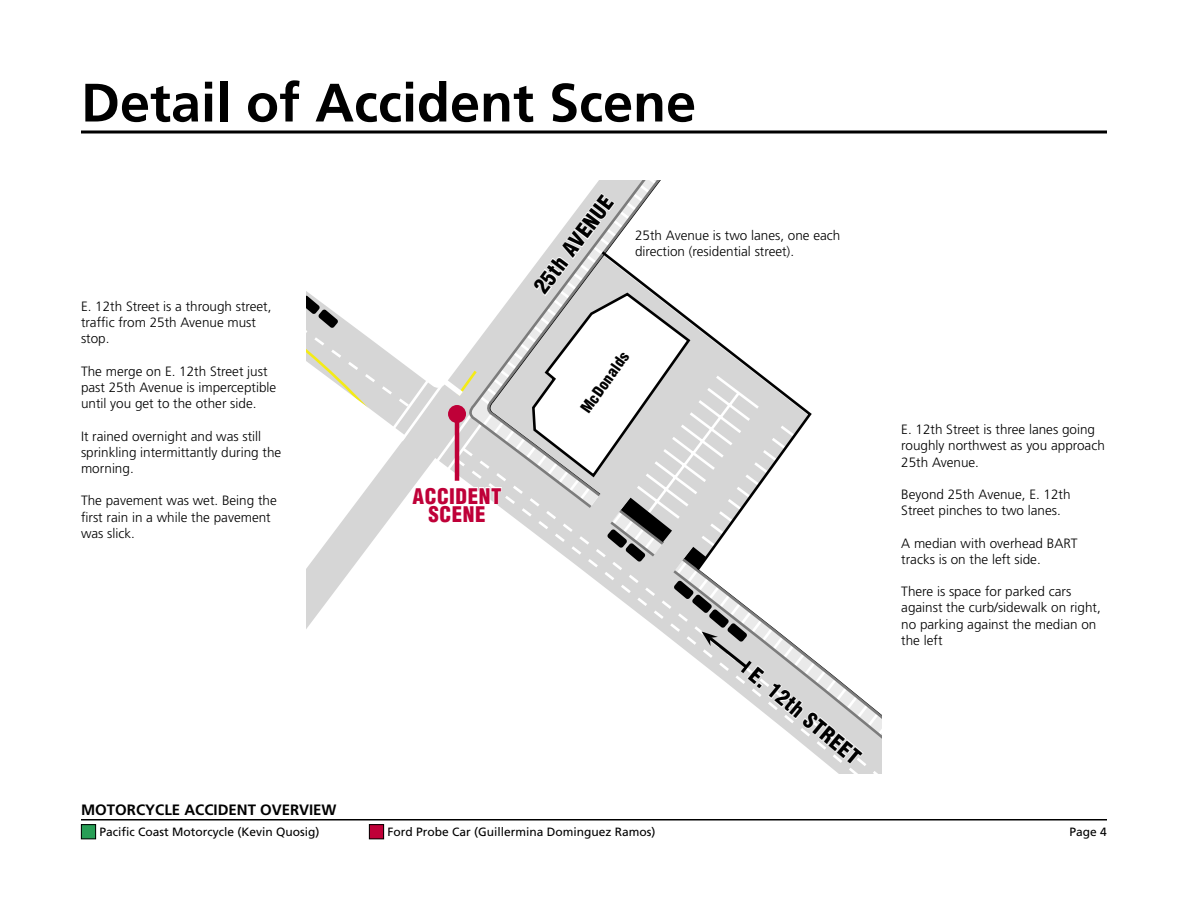
<style>
.page{position:relative;width:1188px;height:918px;background:#fff}
.page>*{position:absolute;margin:0;border:0;box-sizing:border-box;transform-origin:0 0}
.t1{font:700 54px "Frutiger";color:#000}
.t2{font:900 condensed 21px "Helvetica";color:#000}
.t3{font:900 condensed 21px/18px "Helvetica";letter-spacing:.025em;color:#bf0038;text-align:center}
.t4{font:700 15px "Frutiger";color:#000}
.t5{font:900 condensed 15px "Helvetica";color:#000}
.t6{font:300 13.5px/16.2px "Frutiger";color:#000}
.t7{font:12px "Frutiger";color:#000}
</style>
<div class="page">
<hr style="left:81px;top:819px;width:1026px;height:1px;background:#000">
<div style="left:81px;top:825px;width:15px;height:14px;background:#289e56"></div>
<div style="left:81px;top:824px;width:15px;height:15px;border:1px solid #000"></div>
<div style="left:369px;top:825px;width:15px;height:14px;background:#bf0038"></div>
<div style="left:369px;top:824px;width:15px;height:15px;border:1px solid #000"></div>
<svg style="left:306px;top:291px;width:79px;height:338px"></svg>
<svg style="left:503px;top:180px;width:158px;height:266px"></svg>
<svg style="left:503px;top:446px;width:379px;height:328px"></svg>
<svg style="left:81px;top:130px;width:1026px;height:4px;background:#3f3f3f"></svg>
<svg style="left:531px;top:192px;width:334px;height:575px"></svg>
<svg style="left:306px;top:295px;width:197px;height:229px"></svg>
<hr style="left:455px;top:414px;width:4px;height:67px;background:#bf0038">
<div style="left:448px;top:405px;width:18px;height:18px;background:#bf0038;border-radius:50%"></div>
<h1 class="t1" style="left:81px;top:71px;width:617px">Detail of Accident Scene</h1>
<p class="t6" style="left:81px;top:298px;width:192px">E. 12th Street is a through street, traffic from 25th Avenue must stop.</p>
<p class="t6" style="left:81px;top:363px;width:197px">The merge on E. 12th Street just past 25th Avenue is imperceptible until you get to the other side.</p>
<p class="t6" style="left:81px;top:428px;width:202px">It rained overnight and was still sprinkling intermittantly during the morning.</p>
<p class="t6" style="left:81px;top:493px;width:197px">The pavement was wet. Being the first rain in a while the pavement was slick.</p>
<h2 class="t3" style="left:413px;top:487px;width:90px">ACCIDENT<br>SCENE</h2>
<h2 class="t2" style="left:528px;top:283px;width:117px;rotate:-53deg">25th AVENUE</h2>
<p class="t6" style="left:635px;top:228px;width:207px">25th Avenue is two lanes, one each direction (residential street).</p>
<p class="t5" style="left:577px;top:406px;width:73px;rotate:-55deg">McDonalds</p>
<h2 class="t2" style="left:761px;top:661px;width:139px;rotate:40deg">E. 12th STREET</h2>
<p class="t6" style="left:901px;top:422px;width:205px">E. 12th Street is three lanes going roughly northwest as you approach<br>25th Avenue.</p>
<p class="t6" style="left:901px;top:487px;width:171px">Beyond 25th Avenue, E. 12th<br>Street pinches to two lanes.</p>
<p class="t6" style="left:901px;top:535px;width:178px">A median with overhead BART tracks is on the left side.</p>
<p class="t6" style="left:901px;top:584px;width:201px">There is space for parked cars against the curb/sidewalk on right, no parking against the median on the left</p>
<p class="t4" style="left:81px;top:801px;width:257px">MOTORCYCLE ACCIDENT OVERVIEW</p>
<p class="t7" style="left:99px;top:825px;width:222px">Pacific Coast Motorcycle (Kevin Quosig)</p>
<p class="t7" style="left:387px;top:825px;width:270px">Ford Probe Car (Guillermina Dominguez Ramos)</p>
<p class="t7" style="left:1070px;top:825px;width:39px">Page 4</p>
</div>
